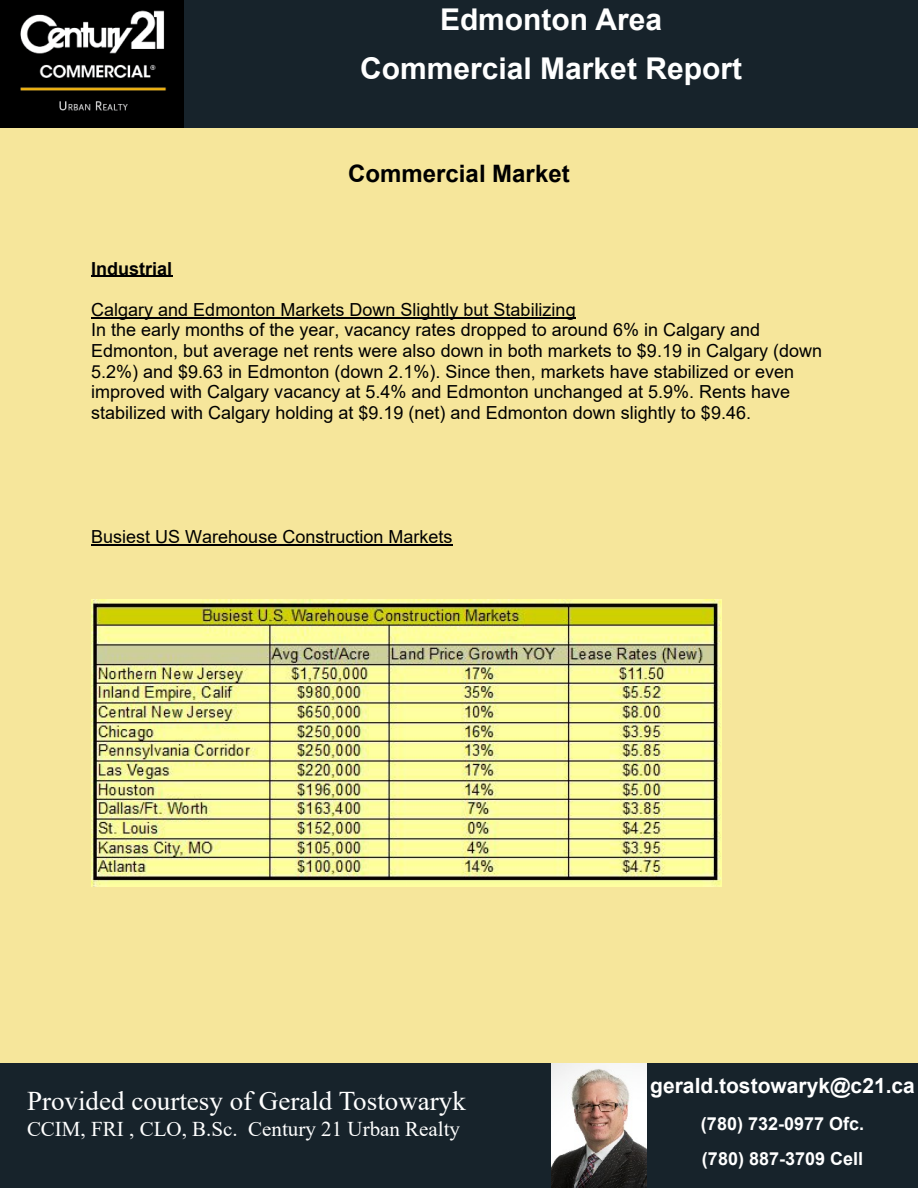
<style>
.page{position:relative;width:918px;height:1188px;background:#f6e69b}
.page>*{position:absolute;margin:0;border:0;box-sizing:border-box;transform-origin:0 0}
.t1{font:700 30px/49.3px "Arial";color:#fff;text-align:center}
.t2{font:27px "Times New Roman";color:#fff}
.t3{font:700 24px "Arial";color:#000}
.t4{font:21px "Times New Roman";color:#fff}
.t5{font:700 21px "Arial";color:#fff}
.t6{font:18px/20.7px "Arial";color:#000}
.t7{font:700 18px/35.7px "Arial";color:#fff}
.t8{font:700 18px "Arial";color:#000}
</style>
<div class="page">
<img style="left:0;top:0;width:184px;height:128px">
<div style="left:184px;top:0;width:734px;height:128px;background:#17232b"></div>
<div style="left:0;top:1063px;width:551px;height:125px;background:#17232b"></div>
<img style="left:551px;top:1063px;width:96px;height:125px">
<div style="left:647px;top:1063px;width:271px;height:125px;background:#17232b"></div>
<hr style="left:91px;top:275px;width:81px;height:2px;background:#000">
<hr style="left:91px;top:317px;width:485px;height:1px;background:#000">
<hr style="left:91px;top:545px;width:362px;height:1px;background:#000">
<img style="left:91px;top:600px;width:630px;height:286px">
<h1 class="t1" style="left:360px;top:-2px;width:383px">Edmonton Area<br>Commercial Market Report</h1>
<h3 class="t3" style="left:348px;top:164px;width:223px">Commercial Market</h3>
<p class="t8" style="left:91px;top:261px;width:83px">Industrial</p>
<p class="t6" style="left:91px;top:301px;width:733px">Calgary and Edmonton Markets Down Slightly but Stabilizing<br>In the early months of the year, vacancy rates dropped to around 6% in Calgary and Edmonton, but average net rents were also down in both markets to $9.19 in Calgary (down 5.2%) and $9.63 in Edmonton (down 2.1%). Since then, markets have stabilized or even improved with Calgary vacancy at 5.4% and Edmonton unchanged at 5.9%. Rents have stabilized with Calgary holding at $9.19 (net) and Edmonton down slightly to $9.46.</p>
<p class="t6" style="left:91px;top:528px;width:363px">Busiest US Warehouse Construction Markets</p>
<h2 class="t2" style="left:27px;top:1091px;width:440px">Provided courtesy of Gerald Tostowaryk</h2>
<p class="t4" style="left:27px;top:1121px;width:435px">CCIM, FRI , CLO, B.Sc. Century 21 Urban Realty</p>
<p class="t5" style="left:650px;top:1078px;width:266px">gerald.tostowaryk@c21.ca</p>
<p class="t7" style="left:701px;top:1107px;width:165px">(780) 732-0977 Ofc. (780) 887-3709 Cell</p>
</div>
